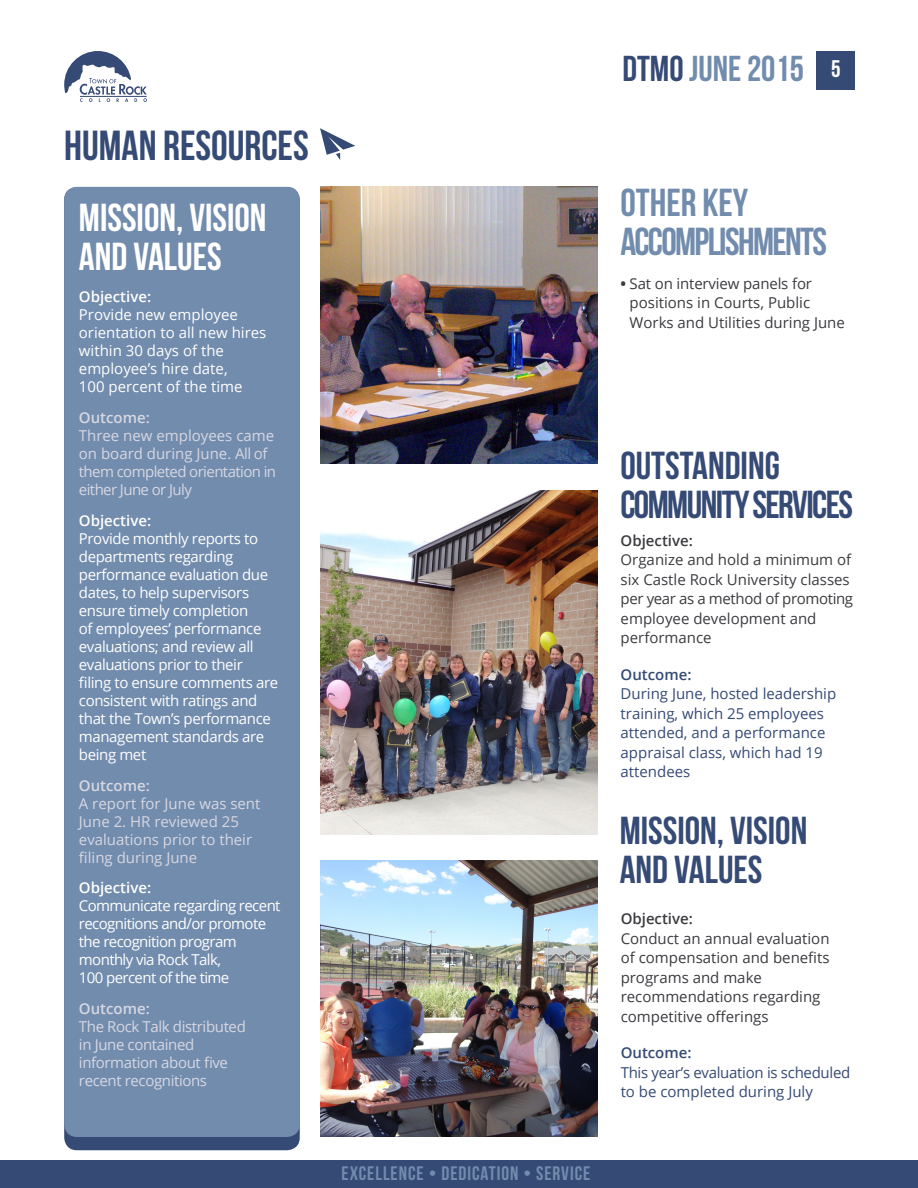
<style>
.page{position:relative;width:918px;height:1188px;background:#fff}
.page>*{position:absolute;margin:0;border:0;box-sizing:border-box;transform-origin:0 0}
.Header_4{font:42px "Bebas Neue";color:#354a75}
.Header_4-2{font:39px/39px "Bebas Neue";color:#354a75}
.Header_4-3{font:39px/39px "Bebas Neue";color:#fff}
.Header_4-4{font:39px/39px "Bebas Neue";letter-spacing:-.04em;color:#728cad}
.Header_4-5{font:39px "Bebas Neue";letter-spacing:-.04em;color:#354a75}
.t1{font:36px "Bebas Neue";color:#728cad}
.t2{font:19.5px "Bebas Neue";letter-spacing:.05em;color:#728cad}
.Paragraph{font:15px/18px "Open Sans";letter-spacing:-.025em;color:#fff}
.Paragraph-2{font:15px/19.5px "Open Sans";color:#3b3b40}
.Paragraph-3{font:15px/18px "Open Sans";letter-spacing:-.025em;color:#d7d7e2}
.Paragraph-4{font:15px/19.5px "Open Sans";color:#354a75}
.Paragraph-5{font:15px/18px "Open Sans";color:#fff}
.Paragraph-6{font:15px/18px "Open Sans";color:#d7d7e2}
.Paragraph-7{font:15px/19.5px "Open Sans";letter-spacing:-.02em;color:#354a75}
.s1{font-weight:600}
.s2{color:#354a75}
.s3{font-size:24px;color:#fff}
.s4{font-weight:700}
</style>
<div class="page">
<div style="left:817px;top:51px;width:38px;height:38px;background:#354a75"></div>
<div style="left:0;top:1161px;width:918px;height:27px;background:#354a75"></div>
<svg style="left:64px;top:51px;width:83px;height:51px"></svg>
<hr style="left:80px;top:96px;width:67px;height:1px;background:#354a75">
<div style="left:64px;top:187px;width:236px;height:950px;background:#728cad;border-radius:13px"></div>
<img style="left:321px;top:187px;width:277px;height:277px">
<img style="left:321px;top:490px;width:277px;height:345px">
<img style="left:321px;top:860px;width:277px;height:277px">
<svg style="left:320px;top:128px;width:35px;height:32px"></svg>
<p class="Header_4" style="left:64px;top:122px;width:246px">HUMAN RESOURCES</p>
<p class="Header_4-3" style="left:79px;top:198px;width:189px">MISSION, VISION<br>AND VALUES</p>
<p class="Paragraph-5" style="left:79px;top:288px;width:189px"><span class="s1">Objective:<br></span>Provide new employee orientation to all new hires within 30 days of the employee’s hire date,<br>100 percent of the time</p>
<p class="Paragraph-3" style="left:79px;top:408px;width:199px"><span class="s1">Outcome:<br></span>Three new employees came on board during June. All of them completed orientation in either June or July</p>
<p class="Paragraph" style="left:79px;top:511px;width:201px"><span class="s1">Objective:<br></span>Provide monthly reports to departments regarding performance evaluation due dates, to help supervisors ensure timely completion<br>of employees’ performance evaluations; and review all evaluations prior to their filing to ensure comments are consistent with ratings and that the Town’s performance management standards are being met</p>
<p class="Paragraph-6" style="left:79px;top:776px;width:183px"><span class="s1">Outcome:<br></span>A report for June was sent<br>June 2. HR reviewed 25 evaluations prior to their filing during June</p>
<p class="Paragraph" style="left:79px;top:879px;width:203px"><span class="s1">Objective:<br></span>Communicate regarding recent recognitions and/or promote the recognition program monthly via Rock Talk,<br>100 percent of the time</p>
<p class="Paragraph-3" style="left:79px;top:999px;width:168px"><span class="s1">Outcome:<br></span>The Rock Talk distributed in June contained information about five recent recognitions</p>
<h3 class="t1" style="left:622px;top:49px;width:220px"><span class="s2">DTMO</span> JUNE 2015 <span class="s3">5</span></h3>
<p class="Header_4-4" style="left:620px;top:183px;width:208px">OTHER KEY<br>ACCOMPLISHMENTS</p>
<p class="Paragraph-2" style="left:630px;top:273px;width:217px;text-indent:-9px"><span class="s4">•</span> Sat on interview panels for positions in Courts, Public<br>Works and Utilities during June</p>
<h3 class="t2" style="left:342px;top:1162px;width:250px">EXCELLENCE • DEDICATION • SERVICE</h3>
<p class="Header_4-2" style="left:620px;top:446px;width:161px">OUTSTANDING</p>
<p class="Header_4-5" style="left:620px;top:483px;width:234px">COMMUNITY SERVICES</p>
<p class="Paragraph-2" style="left:621px;top:530px;width:234px"><span class="s1">Objective:<br></span>Organize and hold a minimum of six Castle Rock University classes per year as a method of promoting employee development and performance</p>
<p class="Paragraph-4" style="left:621px;top:664px;width:217px"><span class="s1">Outcome:<br></span>During June, hosted leadership training, which 25 employees attended, and a performance appraisal class, which had 19 attendees</p>
<p class="Header_4-2" style="left:620px;top:811px;width:189px">MISSION, VISION<br>AND VALUES</p>
<p class="Paragraph-2" style="left:621px;top:909px;width:210px"><span class="s1">Objective:<br></span>Conduct an annual evaluation of compensation and benefits programs and make recommendations regarding competitive offerings</p>
<p class="Paragraph-7" style="left:621px;top:1043px;width:231px"><span class="s1">Outcome:<br></span>This year’s evaluation is scheduled to be completed during July</p>
</div>
